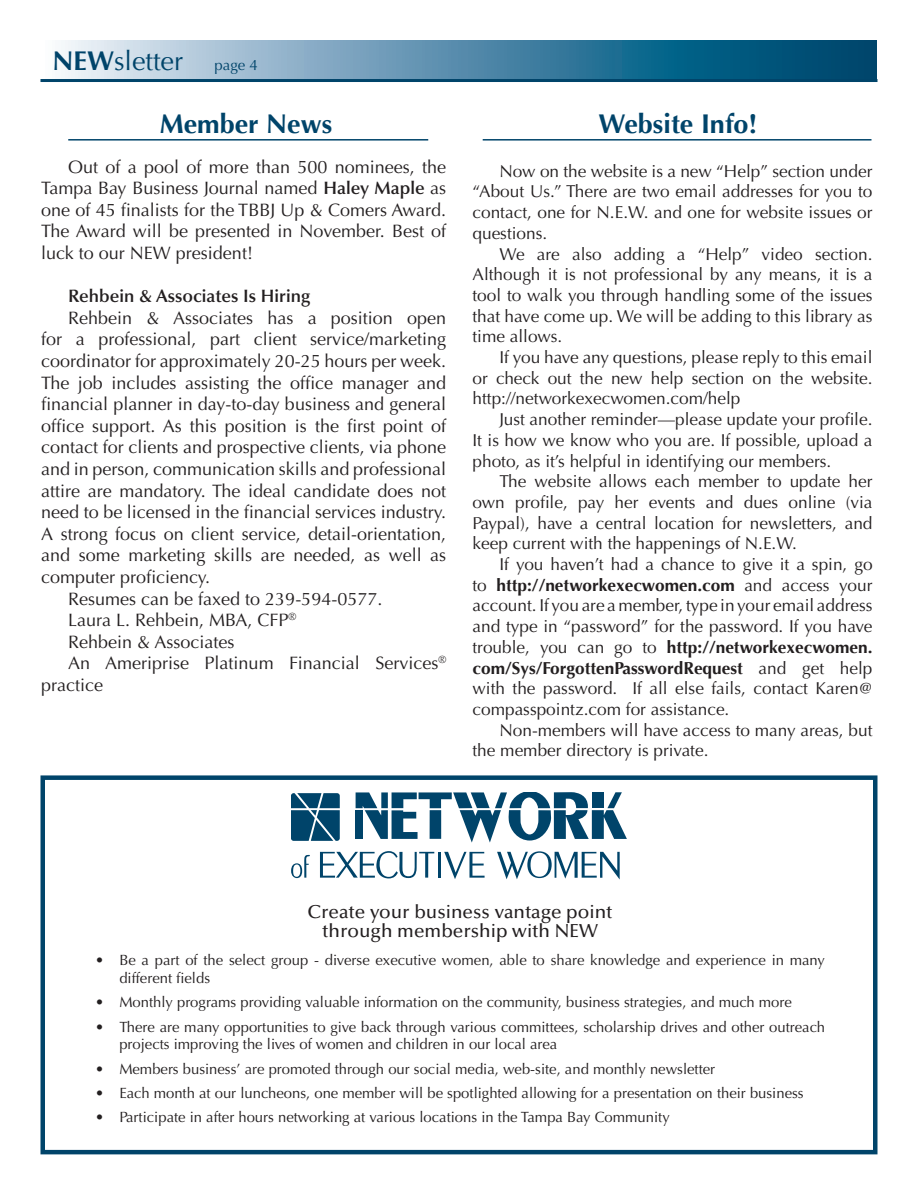
<style>
.page{position:relative;width:918px;height:1188px;background:#fff}
.page>*{position:absolute;margin:0;border:0;box-sizing:border-box;transform-origin:0 0}
.t1{font:700 27px "Optima";color:#00446a}
.t2{font:27px "Optima";color:#00446a}
.t3{font:500 18.9px "Optima";color:#231f20}
.t4{font:18px/21.6px "Optima";color:#231f20;text-align:justify}
.t5{font:600 18px "Optima";color:#231f20}
.t6{font:17.25px/20.7px "Optima";color:#231f20;text-align:justify}
.t7{font:14.85px/17.9px "Optima";color:#231f20}
.s1{font-weight:700}
.s2{font-size:15px}
.s3{font-weight:600}
</style>
<div class="page">
<svg style="left:61px;top:40px;width:816px;height:39px;background:#5a8fac"></svg>
<hr style="left:40px;top:79px;width:838px;height:3px;background:#00446a">
<hr style="left:483px;top:139px;width:389px;height:2px;background:#00446a">
<svg style="left:356px;top:792px;width:271px;height:51px"></svg>
<svg style="left:291px;top:793px;width:49px;height:48px;background:#235e7e"></svg>
<svg style="left:291px;top:855px;width:19px;height:23px"></svg>
<svg style="left:320px;top:851px;width:114px;height:28px"></svg>
<hr style="left:438px;top:852px;width:3px;height:26px;background:#00446a">
<svg style="left:444px;top:852px;width:41px;height:27px"></svg>
<svg style="left:497px;top:851px;width:123px;height:29px"></svg>
<div style="left:40px;top:775px;width:838px;height:379px;border:4px solid #00446a"></div>
<hr style="left:68px;top:139px;width:360px;height:2px;background:#00446a">
<p class="t2" style="left:52px;top:45px;width:207px"><span class="s1">NEW</span>sletter <span class="s2">page 4</span></p>
<p class="t1" style="left:160px;top:108px;width:174px">Member News</p>
<p class="t4" style="left:41px;top:156px;width:407px;text-indent:27px">Out of a pool of more than 500 nominees, the Tampa Bay Business Journal named <span class="s3">Haley Maple</span> as one of 45 finalists for the TBBJ Up &amp; Comers Award.<br>The Award will be presented in November. Best of luck to our NEW president!</p>
<p class="t5" style="left:68px;top:286px;width:244px">Rehbein &amp; Associates Is Hiring</p>
<p class="t4" style="left:41px;top:307px;width:407px;text-indent:27px">Rehbein &amp; Associates has a position open for a professional, part client service/marketing coordinator for approximately 20-25 hours per week.<br>The job includes assisting the office manager and financial planner in day-to-day business and general office support. As this position is the first point of contact for clients and prospective clients, via phone and in person, communication skills and professional attire are mandatory. The ideal candidate does not need to be licensed in the financial services industry.<br>A strong focus on client service, detail-orientation, and some marketing skills are needed, as well as computer proficiency.</p>
<p class="t4" style="left:68px;top:588px;width:316px">Resumes can be faxed to 239-594-0577.</p>
<p class="t4" style="left:68px;top:610px;width:230px">Laura L. Rehbein, MBA, CFP<sup>®</sup></p>
<p class="t4" style="left:68px;top:631px;width:168px">Rehbein &amp; Associates</p>
<p class="t4" style="left:41px;top:653px;width:406px;text-indent:27px">An Ameriprise Platinum Financial Services<sup>® </sup>practice</p>
<p class="t1" style="left:598px;top:108px;width:161px">Website Info!</p>
<p class="t6" style="left:472px;top:161px;width:402px;text-indent:27px">Now on the website is a new “Help” section under “About Us.” There are two email addresses for you to contact, one for N.E.W. and one for website issues or questions.</p>
<p class="t6" style="left:472px;top:244px;width:402px;text-indent:27px">We are also adding a “Help” video section.<br>Although it is not professional by any means, it is a tool to walk you through handling some of the issues that have come up. We will be adding to this library as time allows.</p>
<p class="t6" style="left:472px;top:347px;width:402px;text-indent:27px">If you have any questions, please reply to this email or check out the new help section on the website. http://networkexecwomen.com/help</p>
<p class="t6" style="left:472px;top:409px;width:402px;text-indent:27px">Just another reminder—please update your profile.<br>It is how we know who you are. If possible, upload a photo, as it’s helpful in identifying our members.</p>
<p class="t6" style="left:472px;top:471px;width:402px;text-indent:27px">The website allows each member to update her own profile, pay her events and dues online (via Paypal), have a central location for newsletters, and keep current with the happenings of N.E.W.</p>
<p class="t6" style="left:472px;top:554px;width:402px;text-indent:27px">If you haven’t had a chance to give it a spin, go to <span class="s1">http://networkexecwomen.com</span> and access your account. If you are a member, type in your email address and type in “password” for the password. If you have trouble, you can go to <span class="s1">http://networkexecwomen. com/Sys/ForgottenPasswordRequest</span> and get help with the password. If all else fails, contact Karen@ compasspointz.com for assistance.</p>
<p class="t6" style="left:472px;top:720px;width:402px;text-indent:27px">Non-members will have access to many areas, but the member directory is private.</p>
<p class="t3" style="left:308px;top:901px;width:306px">Create your business vantage point</p>
<p class="t3" style="left:322px;top:920px;width:277px">through membership with NEW</p>
<p class="t7" style="left:119px;top:951px;width:707px;text-indent:-24px">• Be a part of the select group - diverse executive women, able to share knowledge and experience in many different fields</p>
<p class="t7" style="left:95px;top:994px;width:698px">• Monthly programs providing valuable information on the community, business strategies, and much more</p>
<p class="t7" style="left:119px;top:1018px;width:707px;text-indent:-24px">• There are many opportunities to give back through various committees, scholarship drives and other outreach projects improving the lives of women and children in our local area</p>
<p class="t7" style="left:95px;top:1060px;width:622px">• Members business’ are promoted through our social media, web-site, and monthly newsletter</p>
<p class="t7" style="left:95px;top:1084px;width:710px">• Each month at our luncheons, one member will be spotlighted allowing for a presentation on their business</p>
<p class="t7" style="left:95px;top:1109px;width:576px">• Participate in after hours networking at various locations in the Tampa Bay Community</p>
</div>
